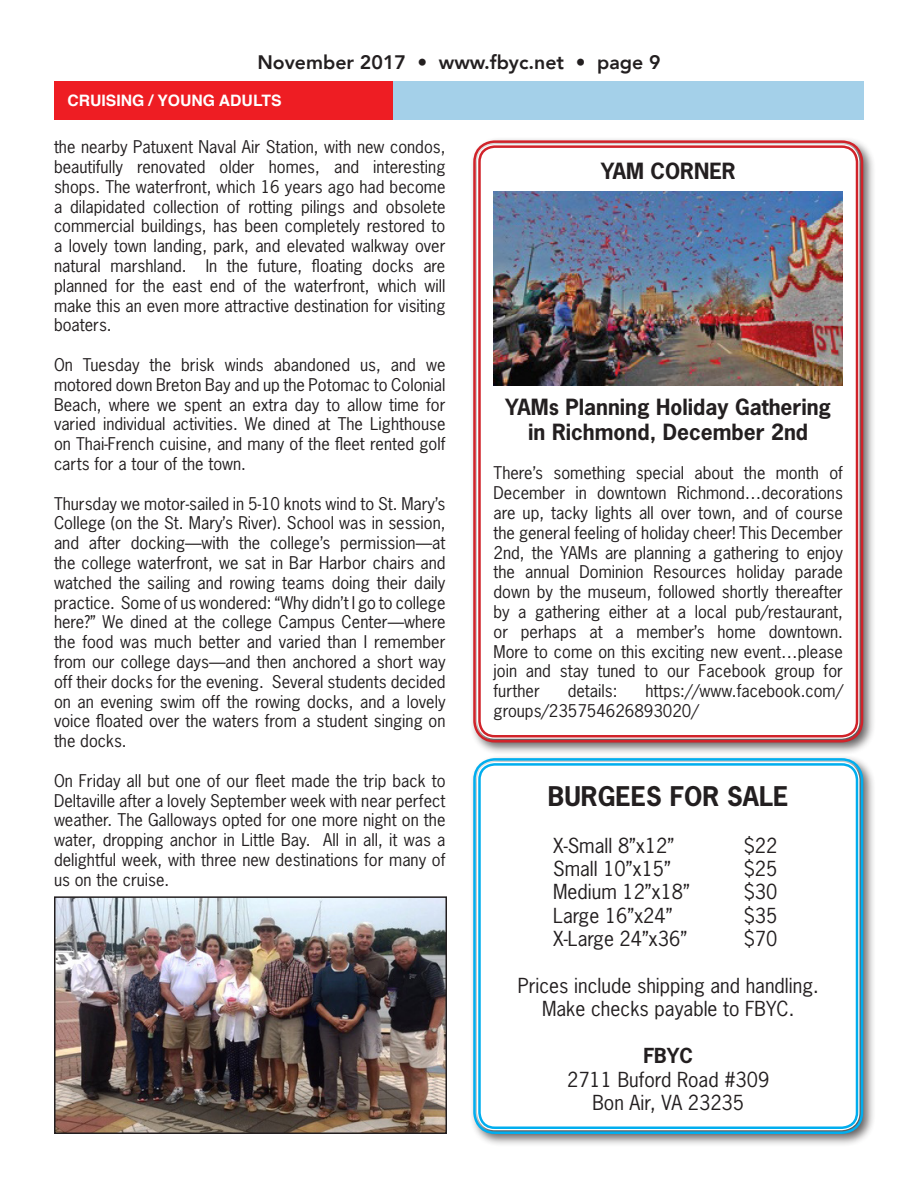
<style>
.page{position:relative;width:918px;height:1188px;background:#fff}
.page>*{position:absolute;margin:0;border:0;box-sizing:border-box;transform-origin:0 0}
.t1{font:700 25.5px "News Gothic Std";color:#231f20}
.t2{font:700 21px/25.2px "News Gothic Std";color:#231f20;text-align:center}
.t3{font:19.5px/23.4px "News Gothic Std";color:#231f20;text-align:center}
.t4{font:800 19.5px "Avenir";color:#231f20}
.t5{font:700 19.5px "News Gothic Std";color:#231f20}
.t6{font:16.5px/19.8px "News Gothic Std";color:#231f20;text-align:justify}
.t7{font:700 15.75px "Helvetica";color:#fff}
</style>
<div class="page">
<div style="left:54px;top:81px;width:339px;height:39px;background:#ee1d23"></div>
<div style="left:470px;top:137px;width:406px;height:619px;background:#231f20;opacity:.75"></div>
<div style="left:477px;top:144px;width:383px;height:595px;background:#fff;border-radius:18px"></div>
<div style="left:473px;top:140px;width:390px;height:602px;border:2px solid #d1232a;border-radius:21px"></div>
<div style="left:478px;top:145px;width:380px;height:592px;border:2px solid #d1232a;border-radius:15px"></div>
<div style="left:470px;top:755px;width:406px;height:392px;background:#231f20;opacity:.75"></div>
<div style="left:477px;top:762px;width:383px;height:368px;background:#fff;border-radius:18px"></div>
<div style="left:473px;top:758px;width:390px;height:376px;border:2px solid #00aeef;border-radius:21px"></div>
<div style="left:478px;top:763px;width:380px;height:366px;border:2px solid #00aeef;border-radius:15px"></div>
<div style="left:393px;top:81px;width:471px;height:39px;background:#a4d0e9"></div>
<img style="left:57px;top:899px;width:387px;height:232px">
<div style="left:54px;top:896px;width:393px;height:238px;border:2px solid #231f20"></div>
<img style="left:494px;top:191px;width:349px;height:194px">
<p class="t4" style="left:257px;top:47px;width:405px">November 2017 • www.fbyc.net • page 9</p>
<p class="t7" style="left:68px;top:88px;width:216px">CRUISING / YOUNG ADULTS</p>
<p class="t6" style="left:54px;top:137px;width:393px">the nearby Patuxent Naval Air Station, with new condos, beautifully renovated older homes, and interesting shops. The waterfront, which 16 years ago had become a dilapidated collection of rotting pilings and obsolete commercial buildings, has been completely restored to a lovely town landing, park, and elevated walkway over natural marshland. In the future, floating docks are planned for the east end of the waterfront, which will make this an even more attractive destination for visiting boaters.</p>
<p class="t6" style="left:54px;top:355px;width:393px">On Tuesday the brisk winds abandoned us, and we motored down Breton Bay and up the Potomac to Colonial Beach, where we spent an extra day to allow time for varied individual activities. We dined at The Lighthouse on Thai-French cuisine, and many of the fleet rented golf carts for a tour of the town.</p>
<p class="t6" style="left:54px;top:493px;width:393px">Thursday we motor-sailed in 5-10 knots wind to St. Mary’s College (on the St. Mary’s River). School was in session, and after docking—with the college’s permission—at the college waterfront, we sat in Bar Harbor chairs and watched the sailing and rowing teams doing their daily practice. Some of us wondered: “Why didn’t I go to college here?” We dined at the college Campus Center—where the food was much better and varied than I remember from our college days—and then anchored a short way off their docks for the evening. Several students decided on an evening swim off the rowing docks, and a lovely voice floated over the waters from a student singing on the docks.</p>
<p class="t6" style="left:54px;top:771px;width:393px">On Friday all but one of our fleet made the trip back to Deltaville after a lovely September week with near perfect weather. The Galloways opted for one more night on the water, dropping anchor in Little Bay. All in all, it was a delightful week, with three new destinations for many of us on the cruise.</p>
<p class="t2" style="left:601px;top:159px;width:137px">YAM CORNER</p>
<p class="t2" style="left:505px;top:394px;width:327px">YAMs Planning Holiday Gathering in Richmond, December 2nd</p>
<p class="t6" style="left:494px;top:463px;width:351px">There’s something special about the month of December in downtown Richmond…decorations are up, tacky lights all over town, and of course the general feeling of holiday cheer! This December 2nd, the YAMs are planning a gathering to enjoy the annual Dominion Resources holiday parade down by the museum, followed shortly thereafter by a gathering either at a local pub/restaurant, or perhaps at a member’s home downtown.<br>More to come on this exciting new event…please join and stay tuned to our Facebook group for further</p>
<p class="t6" style="left:494px;top:681px;width:351px;text-indent:152px">https://www.facebook.com/ groups/235754626893020/</p>
<p class="t6" style="left:568px;top:681px;width:51px">details:</p>
<h1 class="t1" style="left:548px;top:779px;width:242px">BURGEES FOR SALE</h1>
<p class="t3" style="left:553px;top:833px;width:123px">X-Small 8”x12”</p>
<p class="t3" style="left:744px;top:833px;width:35px">$22</p>
<p class="t3" style="left:553px;top:857px;width:119px">Small 10”x15”</p>
<p class="t3" style="left:744px;top:857px;width:35px">$25</p>
<p class="t3" style="left:553px;top:880px;width:138px">Medium 12”x18”</p>
<p class="t3" style="left:744px;top:880px;width:35px">$30</p>
<p class="t3" style="left:553px;top:904px;width:121px">Large 16”x24”</p>
<p class="t3" style="left:744px;top:904px;width:35px">$35</p>
<p class="t3" style="left:553px;top:927px;width:136px">X-Large 24”x36”</p>
<p class="t3" style="left:744px;top:927px;width:35px">$70</p>
<p class="t3" style="left:518px;top:974px;width:303px">Prices include shipping and handling.<br>Make checks payable to FBYC.</p>
<p class="t5" style="left:643px;top:1043px;width:51px">FBYC</p>
<p class="t3" style="left:567px;top:1067px;width:204px">2711 Buford Road #309<br>Bon Air, VA 23235</p>
</div>
